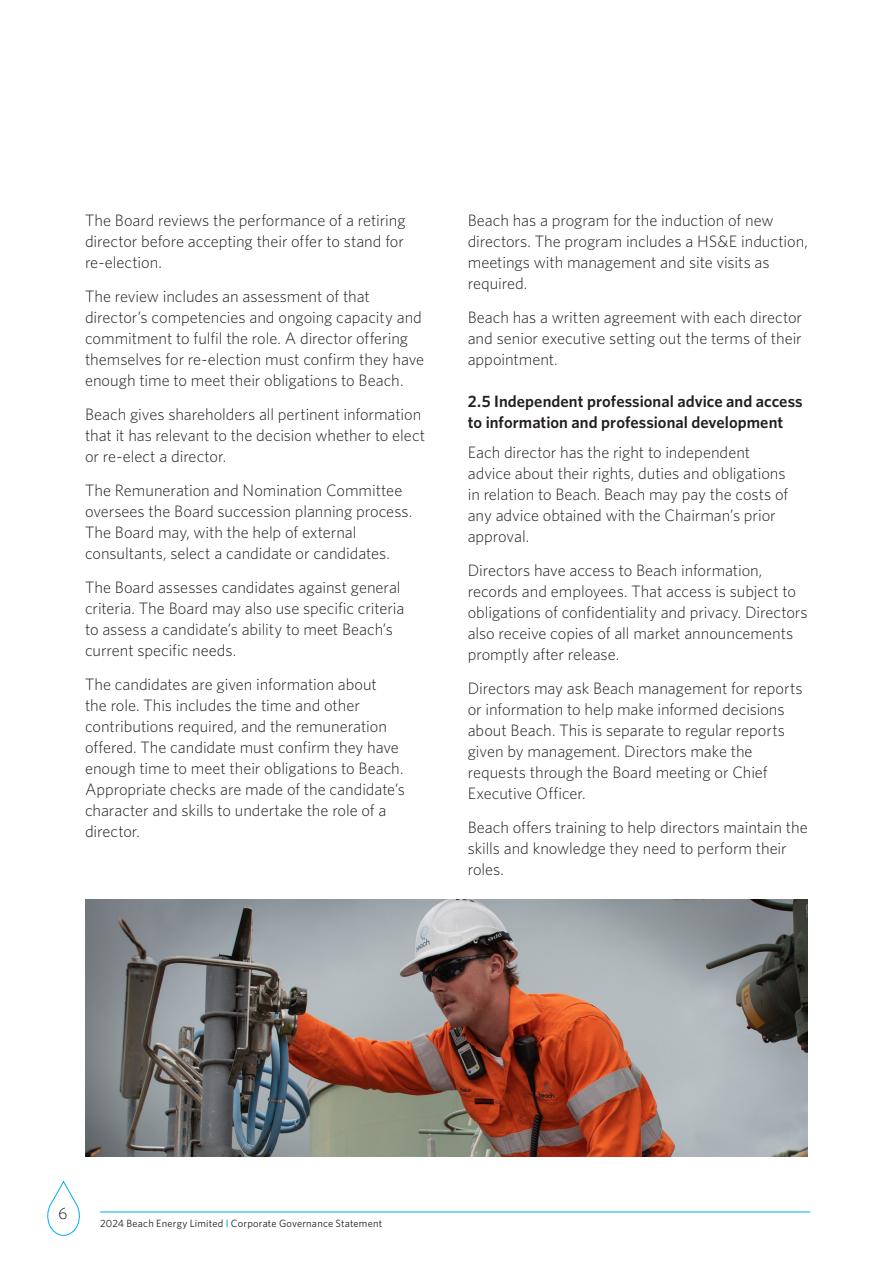
<style>
.page{position:relative;width:893px;height:1263px;background:#fff}
.page>*{position:absolute;margin:0;border:0;box-sizing:border-box;transform-origin:0 0}
.H4_Body_Copy{font:300 16.5px/21px "Whitney";letter-spacing:-.005em;color:#231f20}
.H3_Subheadings{font:600 16.5px/21px "Whitney";letter-spacing:.005em;color:#231f20}
.t1{font:10.5px "Whitney";letter-spacing:.02em;color:#231f20}
.s1{font-weight:500;color:#00aeef}
</style>
<div class="page">
<hr style="left:100px;top:1212px;width:710px;height:1px;background:#00aeef">
<svg style="left:47px;top:1180px;width:33px;height:56px"></svg>
<img style="left:85px;top:899px;width:723px;height:258px">
<p class="H4_Body_Copy" style="left:85px;top:209px;width:322px;text-align:justify">The Board reviews the performance of a retiring director before accepting their offer to stand for re-election.</p>
<p class="H4_Body_Copy" style="left:85px;top:285px;width:341px">The review includes an assessment of that director’s competencies and ongoing capacity and commitment to fulfil the role. A director offering themselves for re-election must confirm they have enough time to meet their obligations to Beach.</p>
<p class="H4_Body_Copy" style="left:85px;top:403px;width:342px">Beach gives shareholders all pertinent information that it has relevant to the decision whether to elect or re-elect a director.</p>
<p class="H4_Body_Copy" style="left:85px;top:479px;width:329px">The Remuneration and Nomination Committee oversees the Board succession planning process.<br>The Board may, with the help of external consultants, select a candidate or candidates.</p>
<p class="H4_Body_Copy" style="left:85px;top:576px;width:321px">The Board assesses candidates against general criteria. The Board may also use specific criteria to assess a candidate’s ability to meet Beach’s current specific needs.</p>
<p class="H4_Body_Copy" style="left:85px;top:673px;width:322px">The candidates are given information about<br>the role. This includes the time and other contributions required, and the remuneration offered. The candidate must confirm they have enough time to meet their obligations to Beach.<br>Appropriate checks are made of the candidate’s character and skills to undertake the role of a director.</p>
<p class="H4_Body_Copy" style="left:468px;top:209px;width:342px">Beach has a program for the induction of new directors. The program includes a HS&amp;E induction, meetings with management and site visits as required.</p>
<p class="H4_Body_Copy" style="left:468px;top:306px;width:336px;text-align:justify">Beach has a written agreement with each director and senior executive setting out the terms of their appointment.</p>
<p class="H3_Subheadings" style="left:468px;top:391px;width:336px">2.5 Independent professional advice and access to information and professional development</p>
<p class="H4_Body_Copy" style="left:468px;top:441px;width:322px">Each director has the right to independent advice about their rights, duties and obligations in relation to Beach. Beach may pay the costs of any advice obtained with the Chairman’s prior approval.</p>
<p class="H4_Body_Copy" style="left:468px;top:559px;width:341px">Directors have access to Beach information, records and employees. That access is subject to obligations of confidentiality and privacy. Directors also receive copies of all market announcements promptly after release.</p>
<p class="H4_Body_Copy" style="left:468px;top:677px;width:336px">Directors may ask Beach management for reports or information to help make informed decisions about Beach. This is separate to regular reports given by management. Directors make the requests through the Board meeting or Chief Executive Officer.</p>
<p class="H4_Body_Copy" style="left:468px;top:816px;width:341px">Beach offers training to help directors maintain the skills and knowledge they need to perform their roles.</p>
<p class="H4_Body_Copy" style="left:58px;top:1202px;width:11px">6</p>
<p class="t1" style="left:100px;top:1217px;width:284px">2024 Beach Energy Limited <span class="s1">I</span> Corporate Governance Statement</p>
</div>
